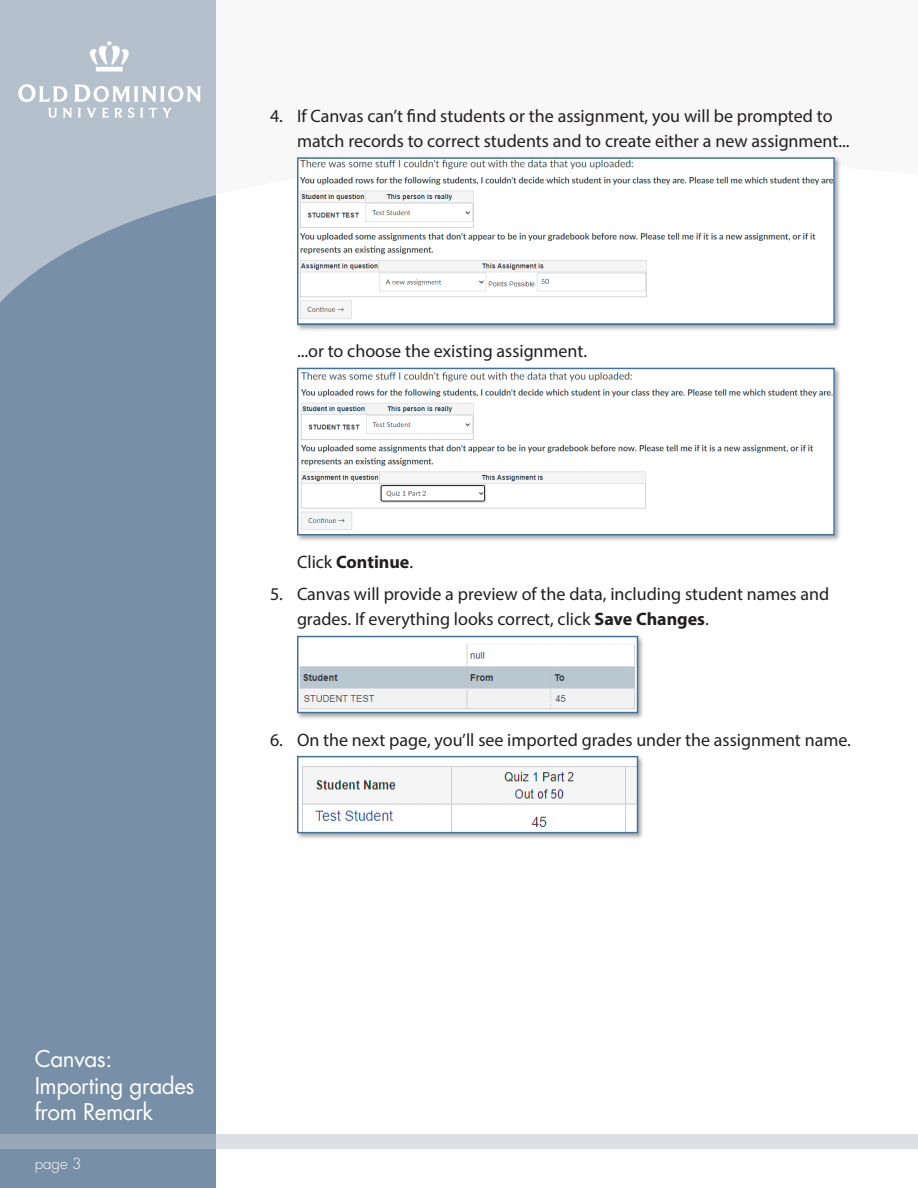
<style>
.page{position:relative;width:918px;height:1188px;background:#fff}
.page>*{position:absolute;margin:0;border:0;box-sizing:border-box;transform-origin:0 0}
.t1{font:22.5px/26.7px "Futura Std";letter-spacing:-.02em;color:#fff}
.body_copy{font:18px/25.5px "Myriad Pro";color:#231f20}
.body_copy-2{font:700 18px "Myriad Pro";color:#231f20}
.t2{font:300 15px "Futura Std";color:#fff}
.s1{font-weight:400}
.s2{font-weight:700}
</style>
<div class="page">
<div style="left:0;top:0;width:216px;height:1188px;background:#7890a7"></div>
<svg style="left:0;top:0;width:836px;height:302px"></svg>
<svg style="left:0;top:1134px;width:918px;height:14px;background:#ccd1d8"></svg>
<svg style="left:88px;top:41px;width:42px;height:31px"></svg>
<svg style="left:18px;top:84px;width:49px;height:18px"></svg>
<svg style="left:73px;top:85px;width:128px;height:17px;background:#d3d9e1"></svg>
<svg style="left:48px;top:108px;width:24px;height:10px"></svg>
<svg style="left:78px;top:108px;width:56px;height:10px"></svg>
<svg style="left:140px;top:108px;width:3px;height:10px"></svg>
<svg style="left:149px;top:108px;width:23px;height:10px"></svg>
<div style="left:296px;top:157px;width:545px;height:175px;background:#231f20;opacity:.4"></div>
<img style="left:300px;top:160px;width:532px;height:162px">
<div style="left:297px;top:157px;width:538px;height:168px;border:2px solid #41729e"></div>
<div style="left:296px;top:367px;width:545px;height:175px;background:#231f20;opacity:.4"></div>
<img style="left:300px;top:371px;width:532px;height:161px">
<div style="left:297px;top:368px;width:538px;height:167px;border:2px solid #41729e"></div>
<div style="left:296px;top:635px;width:349px;height:85px;background:#231f20;opacity:.4"></div>
<img style="left:300px;top:639px;width:335px;height:71px">
<div style="left:297px;top:636px;width:341px;height:77px;border:2px solid #41729e"></div>
<div style="left:296px;top:755px;width:349px;height:86px;background:#231f20;opacity:.4"></div>
<img style="left:300px;top:759px;width:335px;height:71px">
<div style="left:297px;top:756px;width:341px;height:77px;border:2px solid #41729e"></div>
<p class="body_copy" style="left:297px;top:102px;width:554px;text-indent:-27px">4. If Canvas can’t find students or the assignment, you will be prompted to match records to correct students and to create either a new assignment...</p>
<p class="body_copy" style="left:297px;top:338px;width:292px">...or to choose the existing assignment.</p>
<p class="body_copy-2" style="left:297px;top:550px;width:118px"><span class="s1">Click</span> Continue<span class="s1">.</span></p>
<p class="body_copy" style="left:297px;top:581px;width:534px;text-indent:-27px">5. Canvas will provide a preview of the data, including student names and grades. If everything looks correct, click <span class="s2">Save Changes</span>.</p>
<p class="body_copy" style="left:270px;top:726px;width:582px">6. On the next page, you’ll see imported grades under the assignment name.</p>
<p class="t1" style="left:35px;top:1046px;width:161px">Canvas:<br>Importing grades from Remark</p>
<p class="t2" style="left:35px;top:1155px;width:48px">page 3</p>
</div>
